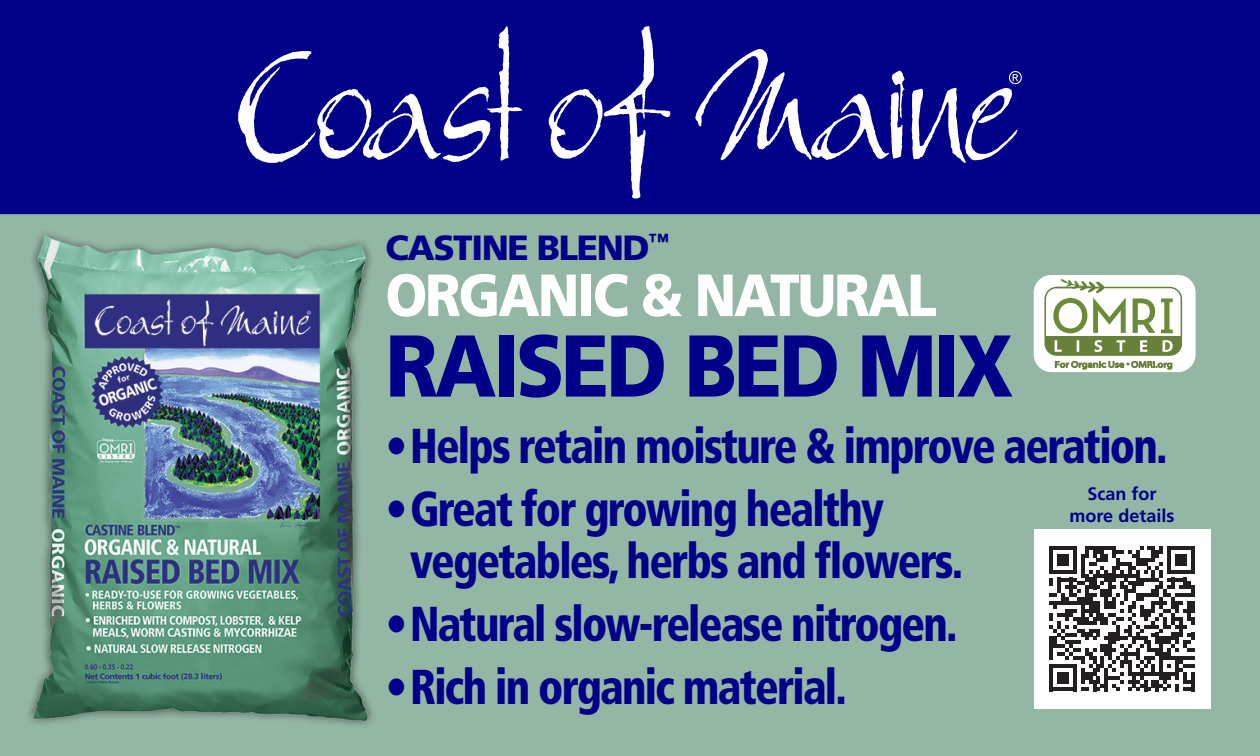
<style>
.page{position:relative;width:1260px;height:756px;background:#fff}
.page>*{position:absolute;margin:0;border:0;box-sizing:border-box;transform-origin:0 0}
.t1{font:900 87.5px "Frutiger LT Pro";letter-spacing:-.04em;color:#008;scale:.9 1}
.t2{font:900 59.5px "Frutiger LT Pro";letter-spacing:-.04em;color:#fff;scale:.9 1}
.t3{font:900 condensed 49px/52.5px "Frutiger LT Pro";letter-spacing:-.04em;color:#008;scale:.9 1}
.t4{font:900 35px "Frutiger LT Pro";letter-spacing:-.04em;color:#008}
.t5{font:700 17.85px "Frutiger LT Pro";color:#008}
.t6{font:8.75px "Myriad Pro";letter-spacing:.005em;color:#67813a;scale:1.21 1}
</style>
<div class="page">
<div style="left:0;top:0;width:1260px;height:214px;background:#008"></div>
<svg style="left:238px;top:26px;width:780px;height:172px"></svg>
<svg style="left:1009px;top:71px;width:13px;height:13px"></svg>
<div style="left:0;top:214px;width:1260px;height:542px;background:#94b7a5"></div>
<img style="left:34px;top:234px;width:339px;height:490px">
<div style="left:1034px;top:529px;width:176px;height:179px;background:#fff"></div>
<svg style="left:1049px;top:546px;width:146px;height:145px"></svg>
<hr style="left:1191px;top:672px;width:4px;height:19px;background:#231f20">
<div style="left:1034px;top:275px;width:162px;height:97px;background:#fff;border-radius:18px"></div>
<svg style="left:1044px;top:279px;width:138px;height:77px"></svg>
<p class="t4" style="left:386px;top:227px;width:285px">CASTINE BLEND<sup>™</sup></p>
<p class="t2" style="left:386px;top:259px;width:614px">ORGANIC &amp; NATURAL</p>
<p class="t1" style="left:386px;top:313px;width:699px">RAISED BED MIX</p>
<p class="t3" style="left:386px;top:419px;width:870px">•Helps retain moisture &amp; improve aeration.</p>
<p class="t3" style="left:410px;top:482px;width:616px;text-indent:-24px">•Great for growing healthy vegetables, herbs and flowers.</p>
<p class="t3" style="left:386px;top:598px;width:637px">•Natural slow-release nitrogen.</p>
<p class="t3" style="left:386px;top:661px;width:514px">•Rich in organic material.</p>
<p class="t6" style="left:1055px;top:359px;width:99px">For Organic Use • OMRI.org</p>
<p class="t5" style="left:1087px;top:483px;width:71px">Scan for</p>
<p class="t5" style="left:1070px;top:505px;width:106px">more details</p>
</div>
